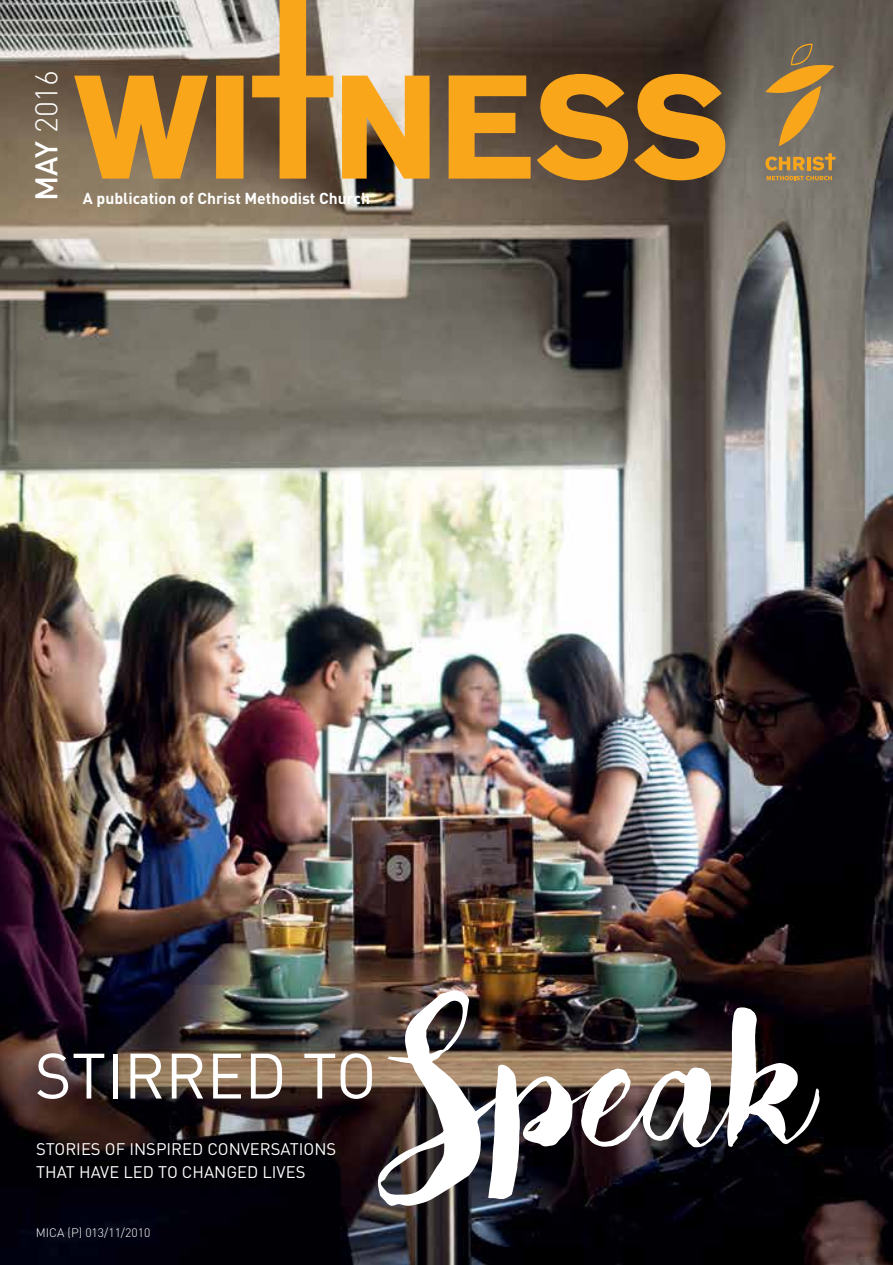
<style>
.page{position:relative;width:893px;height:1265px;background:#fff}
.page>*{position:absolute;margin:0;border:0;box-sizing:border-box;transform-origin:0 0}
.t1{font:223.12px "Bakery";color:#fff}
.t2{font:63px "DIN";color:#fff}
.t3{font:300 30.97px "DIN";color:#fff}
.t4{font:16.62px/22.9px "DIN";color:#fff}
.t5{font:700 15.75px "DIN";color:#fff}
.t6{font:300 12.25px "DIN";color:#fff}
.s1{font-weight:500}
</style>
<div class="page">
<img style="left:0;top:0;width:893px;height:1265px">
<svg style="left:74px;top:0;width:651px;height:180px;background:#a07c45"></svg>
<svg style="left:767px;top:176px;width:65px;height:4px"></svg>
<svg style="left:765px;top:153px;width:70px;height:17px"></svg>
<svg style="left:765px;top:44px;width:69px;height:102px;background:#977d4e"></svg>
<h3 class="t3" style="left:27px;top:201px;width:133px;rotate:-90deg"><span class="s1">MAY</span> 2016</h3>
<p class="t5" style="left:83px;top:188px;width:289px">A publication of Christ Methodist Church</p>
<h1 class="t1" style="left:395px;top:939px;width:419px">Speak</h1>
<h2 class="t2" style="left:35px;top:1036px;width:344px">STIRRED TO</h2>
<p class="t4" style="left:36px;top:1138px;width:302px">STORIES OF INSPIRED CONVERSATIONS<br>THAT HAVE LED TO CHANGED LIVES</p>
<p class="t6" style="left:36px;top:1225px;width:116px">MICA (P) 013/11/2010</p>
</div>
